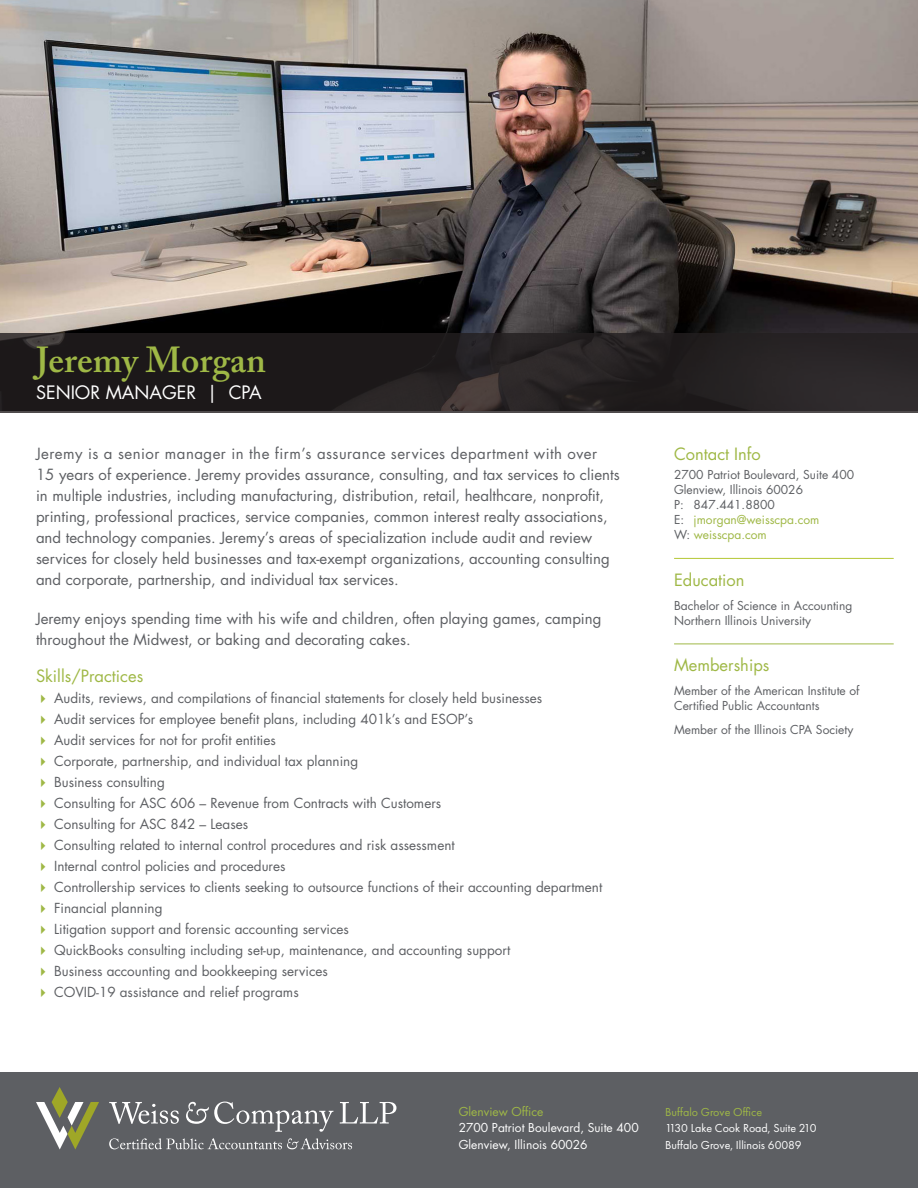
<style>
.page{position:relative;width:918px;height:1188px;background:#fff}
.page>*{position:absolute;margin:0;border:0;box-sizing:border-box;transform-origin:0 0}
.t1{font:600 36px "Adobe Caslon";color:#9fb846}
.t2{font:18px "Futura";color:#fff}
.t3{font:16.5px "Futura";color:#9fb846}
.t4{font:15px/21px "Futura";color:#5d5f63}
.t5{font:13.5px "Futura";color:#5d5f63}
.t6{font:12px/15px "Futura";color:#5d5f63}
.t7{font:12px "Futura";color:#fff}
.t8{font:12px "Futura PT";color:#fff}
.t9{font:12px "Futura";color:#9fb846}
.t10{font:12px "Futura PT";color:#9fb846}
.s1{color:#9fb846}
.s2{color:#5d5f63}
</style>
<div class="page">
<img style="left:0;top:0;width:918px;height:333px">
<hr style="left:674px;top:558px;width:220px;height:1px;background:#b4c734">
<hr style="left:674px;top:644px;width:220px;height:1px;background:#9fb846">
<svg style="left:0;top:333px;width:918px;height:79px;background:#231f20"></svg>
<div style="left:0;top:1073px;width:918px;height:115px;background:#5d5f63"></div>
<svg style="left:36px;top:1087px;width:63px;height:62px"></svg>
<svg style="left:109px;top:1102px;width:70px;height:22px"></svg>
<svg style="left:340px;top:1102px;width:56px;height:22px"></svg>
<svg style="left:186px;top:1102px;width:147px;height:30px"></svg>
<svg style="left:109px;top:1138px;width:243px;height:11px"></svg>
<p class="t1" style="left:36px;top:338px;width:232px">Jeremy Morgan</p>
<p class="t2" style="left:36px;top:381px;width:227px">SENIOR MANAGER | CPA</p>
<p class="t4" style="left:36px;top:443px;width:585px">Jeremy is a senior manager in the firm’s assurance services department with over<br>15 years of experience. Jeremy provides assurance, consulting, and tax services to clients in multiple industries, including manufacturing, distribution, retail, healthcare, nonprofit, printing, professional practices, service companies, common interest realty associations, and technology companies. Jeremy’s areas of specialization include audit and review services for closely held businesses and tax-exempt organizations, accounting consulting and corporate, partnership, and individual tax services.</p>
<p class="t4" style="left:36px;top:608px;width:567px">Jeremy enjoys spending time with his wife and children, often playing games, camping throughout the Midwest, or baking and decorating cakes.</p>
<p class="t3" style="left:36px;top:666px;width:109px">Skills/Practices</p>
<p class="t5" style="left:36px;top:690px;width:508px"><span class="s1">✔</span> Audits, reviews, and compilations of financial statements for closely held businesses</p>
<p class="t5" style="left:36px;top:711px;width:439px"><span class="s1">✔</span> Audit services for employee benefit plans, including 401k’s and ESOP’s</p>
<p class="t5" style="left:36px;top:732px;width:241px"><span class="s1">✔</span> Audit services for not for profit entities</p>
<p class="t5" style="left:36px;top:753px;width:324px"><span class="s1">✔</span> Corporate, partnership, and individual tax planning</p>
<p class="t5" style="left:36px;top:774px;width:130px"><span class="s1">✔</span> Business consulting</p>
<p class="t5" style="left:36px;top:795px;width:407px"><span class="s1">✔</span> Consulting for ASC 606 – Revenue from Contracts with Customers</p>
<p class="t5" style="left:36px;top:816px;width:214px"><span class="s1">✔</span> Consulting for ASC 842 – Leases</p>
<p class="t5" style="left:36px;top:837px;width:420px"><span class="s1">✔</span> Consulting related to internal control procedures and risk assessment</p>
<p class="t5" style="left:36px;top:858px;width:251px"><span class="s1">✔</span> Internal control policies and procedures</p>
<p class="t5" style="left:36px;top:879px;width:568px"><span class="s1">✔</span> Controllership services to clients seeking to outsource functions of their accounting department</p>
<p class="t5" style="left:36px;top:900px;width:128px"><span class="s1">✔</span> Financial planning</p>
<p class="t5" style="left:36px;top:921px;width:314px"><span class="s1">✔</span> Litigation support and forensic accounting services</p>
<p class="t5" style="left:36px;top:942px;width:476px"><span class="s1">✔</span> QuickBooks consulting including set-up, maintenance, and accounting support</p>
<p class="t5" style="left:36px;top:963px;width:293px"><span class="s1">✔</span> Business accounting and bookkeeping services</p>
<p class="t5" style="left:36px;top:984px;width:264px"><span class="s1">✔</span> COVID-19 assistance and relief programs</p>
<p class="t3" style="left:674px;top:443px;width:88px">Contact Info</p>
<p class="t6" style="left:674px;top:468px;width:182px">2700 Patriot Boulevard, Suite 400<br>Glenview, Illinois 60026</p>
<p class="t6" style="left:674px;top:498px;width:102px">P: 847.441.8800</p>
<p class="t9" style="left:674px;top:512px;width:147px"><span class="s2">E:</span> jmorgan@weisscpa.com</p>
<p class="t9" style="left:674px;top:527px;width:94px"><span class="s2">W:</span> weisscpa.com</p>
<p class="t3" style="left:674px;top:569px;width:72px">Education</p>
<p class="t6" style="left:674px;top:598px;width:180px">Bachelor of Science in Accounting<br>Northern Illinois University</p>
<p class="t3" style="left:674px;top:655px;width:97px">Memberships</p>
<p class="t6" style="left:674px;top:684px;width:187px">Member of the American Institute of<br>Certified Public Accountants</p>
<p class="t6" style="left:674px;top:723px;width:181px">Member of the Illinois CPA Society</p>
<p class="t9" style="left:459px;top:1104px;width:86px">Glenview Office</p>
<p class="t7" style="left:459px;top:1120px;width:182px">2700 Patriot Boulevard, Suite 400</p>
<p class="t7" style="left:459px;top:1137px;width:130px">Glenview, Illinois 60026</p>
<p class="t10" style="left:665px;top:1105px;width:99px">Buffalo Grove Office</p>
<p class="t8" style="left:665px;top:1121px;width:153px">1130 Lake Cook Road, Suite 210</p>
<p class="t8" style="left:665px;top:1138px;width:138px">Buffalo Grove, Illinois 60089</p>
</div>
